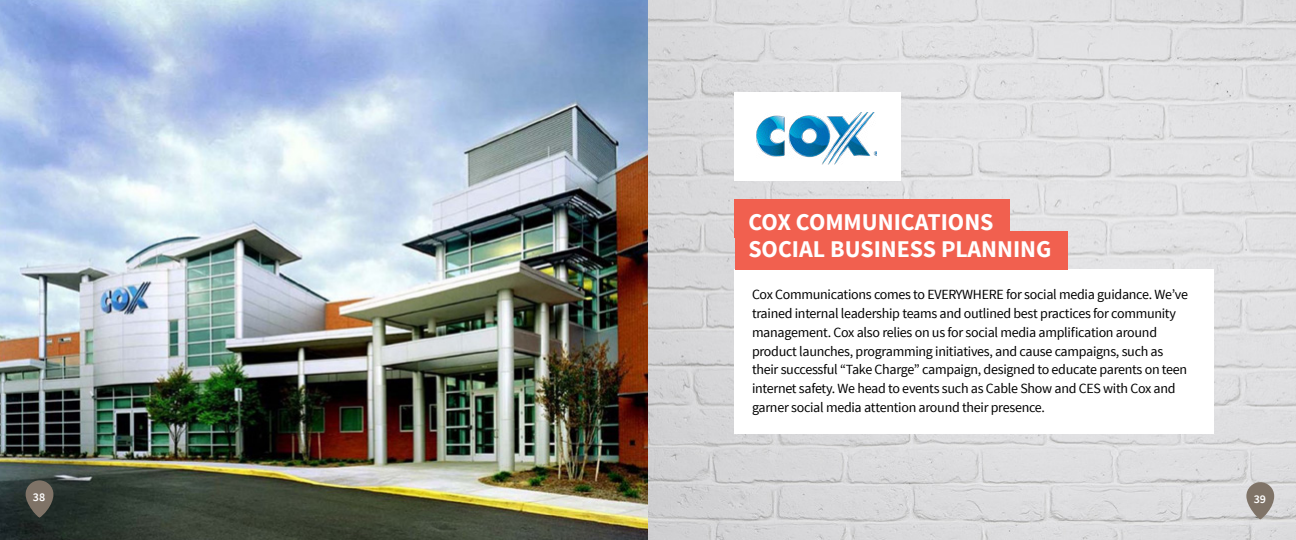
<style>
.page{position:relative;width:1296px;height:540px;background:#fff}
.page>*{position:absolute;margin:0;border:0;box-sizing:border-box;transform-origin:0 0}
.t1{font:700 24px/27px "Source Sans Pro";color:#fff}
.t2{font:14px/18.8px "Source Sans Pro";letter-spacing:-.02em;color:#000}
.t3{font:600 12px "Source Sans Pro";color:#fff}
</style>
<div class="page">
<img style="left:0;top:0;width:1296px;height:540px">
<div style="left:735px;top:269px;width:479px;height:165px;background:#fff"></div>
<div style="left:735px;top:231px;width:333px;height:38px;background:#f1604f"></div>
<div style="left:735px;top:199px;width:275px;height:39px;background:#f1604f"></div>
<svg style="left:1246px;top:482px;width:28px;height:37px"></svg>
<svg style="left:26px;top:480px;width:27px;height:38px"></svg>
<div style="left:735px;top:92px;width:166px;height:89px;background:#fff"></div>
<img style="left:756px;top:112px;width:121px;height:53px">
<h1 class="t1" style="left:748px;top:209px;width:76px">COX COMMUNICATIONS<br>SOCIAL</h1>
<h1 class="t1" style="left:830px;top:236px;width:29px">BUSINESS</h1>
<h1 class="t1" style="left:941px;top:236px;width:29px">PLANNING</h1>
<p class="t2" style="left:752px;top:285px;width:438px">Cox Communications comes to EVERYWHERE for social media guidance. We’ve trained internal leadership teams and outlined best practices for community management. Cox also relies on us for social media amplification around product launches, programming initiatives, and cause campaigns, such as their successful “Take Charge” campaign, designed to educate parents on teen internet safety. We head to events such as Cable Show and CES with Cox and garner social media attention around their presence.</p>
<p class="t3" style="left:33px;top:489px;width:14px">38</p>
<p class="t3" style="left:1254px;top:491px;width:14px">39</p>
</div>
